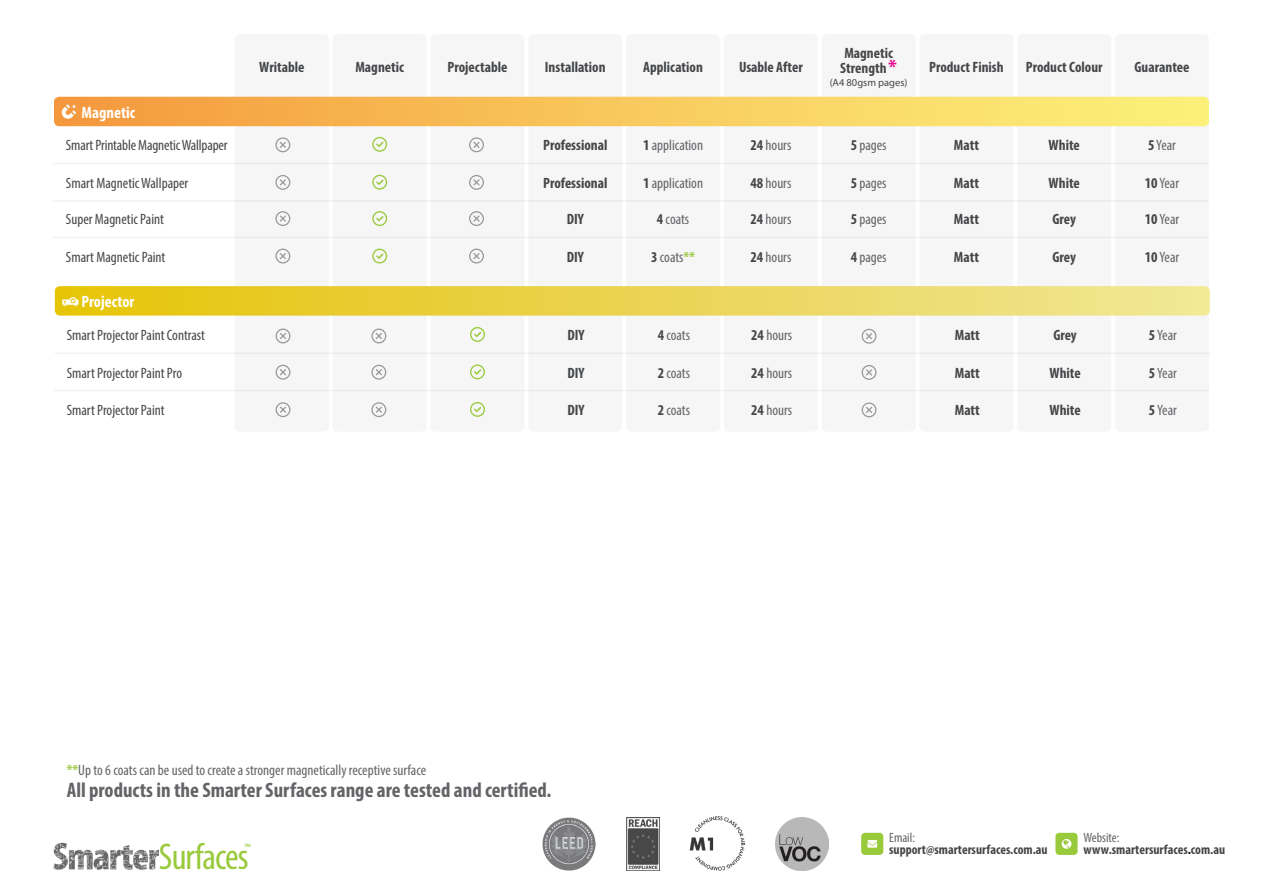
<style>
.page{position:relative;width:1263px;height:893px;background:#fff}
.page>*{position:absolute;margin:0;border:0;box-sizing:border-box;transform-origin:0 0}
.t1{font:condensed 37.35px "Myriad Pro";letter-spacing:-.025em;color:#99ca3b}
.t2{font:700 condensed 21px "Myriad Pro";color:#636467}
.t3{font:700 condensed 16.5px "Myriad Pro";color:#fff}
.t4{font:condensed 15px "Myriad Pro";color:#636467}
.t5{font:700 condensed 15px/15px "Myriad Pro";color:#444648}
.t6{font:condensed 15px "Myriad Pro";color:#444648}
.t7{font:700 condensed 13.5px/12px "Myriad Pro";color:#444648}
.t8{font:condensed 13.5px "Myriad Pro";color:#636467}
.t9{font:10.5px "Myriad Pro";color:#444648}
.t10{font:600 4.65px "Myriad Pro";color:#9aca3d}
.s1{font-stretch:normal;font-size:19.5px;color:#ec008c}
.s2{font-weight:700;color:#444648}
.s3{font-weight:700;color:#9aca3d}
.s4{font-weight:400;color:#636467}
.s5{color:#000}
</style>
<div class="page">
<div style="left:235px;top:34px;width:94px;height:398px;background:#f1f1f2;border-radius:5px"></div>
<div style="left:333px;top:34px;width:94px;height:398px;background:#f1f1f2;border-radius:5px"></div>
<div style="left:430px;top:34px;width:94px;height:398px;background:#f1f1f2;border-radius:5px"></div>
<div style="left:528px;top:34px;width:94px;height:398px;background:#f1f1f2;border-radius:5px"></div>
<div style="left:626px;top:34px;width:94px;height:398px;background:#f1f1f2;border-radius:5px"></div>
<div style="left:724px;top:34px;width:94px;height:398px;background:#f1f1f2;border-radius:5px"></div>
<div style="left:822px;top:34px;width:93px;height:398px;background:#f1f1f2;border-radius:5px"></div>
<div style="left:919px;top:34px;width:94px;height:398px;background:#f1f1f2;border-radius:5px"></div>
<div style="left:1017px;top:34px;width:94px;height:398px;background:#f1f1f2;border-radius:5px"></div>
<div style="left:1115px;top:34px;width:94px;height:398px;background:#f1f1f2;border-radius:5px"></div>
<hr style="left:53px;top:163px;width:1155px;height:1px;background:#636467">
<hr style="left:53px;top:200px;width:1155px;height:2px;background:#636467">
<hr style="left:53px;top:237px;width:1155px;height:1px;background:#636467">
<svg style="left:372px;top:137px;width:15px;height:15px"></svg>
<svg style="left:372px;top:175px;width:15px;height:15px"></svg>
<svg style="left:372px;top:249px;width:15px;height:15px"></svg>
<svg style="left:372px;top:211px;width:15px;height:15px"></svg>
<hr style="left:55px;top:352px;width:1155px;height:2px;background:#636467">
<hr style="left:54px;top:390px;width:1155px;height:1px;background:#636467">
<svg style="left:470px;top:327px;width:15px;height:15px"></svg>
<svg style="left:470px;top:364px;width:15px;height:15px"></svg>
<svg style="left:470px;top:402px;width:15px;height:15px"></svg>
<svg style="left:54px;top:97px;width:1155px;height:29px;background:#f8c75d"></svg>
<svg style="left:55px;top:286px;width:1155px;height:30px;background:#ebd553"></svg>
<svg style="left:275px;top:137px;width:15px;height:15px"></svg>
<svg style="left:275px;top:175px;width:15px;height:15px"></svg>
<svg style="left:275px;top:211px;width:15px;height:15px"></svg>
<svg style="left:275px;top:249px;width:15px;height:15px"></svg>
<svg style="left:469px;top:137px;width:15px;height:15px"></svg>
<svg style="left:469px;top:175px;width:15px;height:15px"></svg>
<svg style="left:469px;top:211px;width:15px;height:15px"></svg>
<svg style="left:469px;top:249px;width:15px;height:15px"></svg>
<svg style="left:276px;top:329px;width:14px;height:14px"></svg>
<svg style="left:276px;top:365px;width:14px;height:15px"></svg>
<svg style="left:276px;top:402px;width:14px;height:15px"></svg>
<svg style="left:371px;top:329px;width:15px;height:14px"></svg>
<svg style="left:371px;top:365px;width:15px;height:15px"></svg>
<svg style="left:371px;top:402px;width:15px;height:15px"></svg>
<svg style="left:862px;top:329px;width:14px;height:15px"></svg>
<svg style="left:862px;top:365px;width:14px;height:15px"></svg>
<svg style="left:862px;top:402px;width:14px;height:15px"></svg>
<img style="left:53px;top:842px;width:106px;height:28px">
<div style="left:861px;top:833px;width:22px;height:22px;background:#99ca3b;border-radius:4px"></div>
<svg style="left:867px;top:840px;width:10px;height:8px"></svg>
<div style="left:1055px;top:833px;width:22px;height:22px;background:#99ca3b;border-radius:4px"></div>
<svg style="left:1062px;top:839px;width:9px;height:10px"></svg>
<img style="left:543px;top:817px;width:53px;height:53px">
<img style="left:626px;top:817px;width:33px;height:53px">
<img style="left:690px;top:816px;width:55px;height:55px">
<img style="left:775px;top:817px;width:53px;height:53px">
<p class="t5" style="left:259px;top:59px;width:47px">Writable</p>
<p class="t5" style="left:355px;top:59px;width:50px">Magnetic</p>
<p class="t5" style="left:448px;top:59px;width:61px">Projectable</p>
<p class="t5" style="left:545px;top:59px;width:62px">Installation</p>
<p class="t5" style="left:643px;top:59px;width:61px">Application</p>
<p class="t5" style="left:739px;top:59px;width:65px">Usable After</p>
<p class="t5" style="left:840px;top:45px;width:58px">Magnetic<br>Strength<span class="s1">*</span></p>
<p class="t9" style="left:830px;top:76px;width:79px">(A4 80gsm pages)</p>
<p class="t5" style="left:929px;top:59px;width:76px">Product Finish</p>
<p class="t5" style="left:1026px;top:59px;width:78px">Product Colour</p>
<p class="t5" style="left:1134px;top:59px;width:56px">Guarantee</p>
<p class="t3" style="left:82px;top:102px;width:55px">Magnetic</p>
<p class="t6" style="left:66px;top:136px;width:163px">Smart Printable Magnetic Wallpaper</p>
<p class="t5" style="left:543px;top:137px;width:66px">Professional</p>
<p class="t4" style="left:643px;top:136px;width:62px"><span class="s2">1</span> application</p>
<p class="t4" style="left:750px;top:136px;width:42px"><span class="s2">24</span> hours</p>
<p class="t4" style="left:851px;top:136px;width:37px"><span class="s2">5</span> pages</p>
<p class="t5" style="left:954px;top:137px;width:27px">Matt</p>
<p class="t5" style="left:1048px;top:137px;width:33px">White</p>
<p class="t4" style="left:1148px;top:136px;width:29px"><span class="s2">5</span> Year</p>
<p class="t6" style="left:66px;top:174px;width:124px">Smart Magnetic Wallpaper</p>
<p class="t5" style="left:543px;top:175px;width:66px">Professional</p>
<p class="t4" style="left:643px;top:174px;width:62px"><span class="s2">1</span> application</p>
<p class="t4" style="left:750px;top:174px;width:42px"><span class="s2">48</span> hours</p>
<p class="t4" style="left:851px;top:174px;width:37px"><span class="s2">5</span> pages</p>
<p class="t5" style="left:954px;top:175px;width:27px">Matt</p>
<p class="t5" style="left:1048px;top:175px;width:33px">White</p>
<p class="t4" style="left:1145px;top:174px;width:36px"><span class="s2">10</span> Year</p>
<p class="t6" style="left:66px;top:210px;width:100px">Super Magnetic Paint</p>
<p class="t5" style="left:567px;top:211px;width:19px">DIY</p>
<p class="t4" style="left:657px;top:210px;width:34px"><span class="s2">4</span> coats</p>
<p class="t4" style="left:750px;top:210px;width:42px"><span class="s2">24</span> hours</p>
<p class="t4" style="left:851px;top:210px;width:37px"><span class="s2">5</span> pages</p>
<p class="t5" style="left:954px;top:211px;width:27px">Matt</p>
<p class="t5" style="left:1052px;top:211px;width:25px">Grey</p>
<p class="t4" style="left:1145px;top:210px;width:36px"><span class="s2">10</span> Year</p>
<p class="t6" style="left:66px;top:248px;width:101px">Smart Magnetic Paint</p>
<p class="t5" style="left:567px;top:249px;width:19px">DIY</p>
<p class="t4" style="left:651px;top:248px;width:45px"><span class="s2">3</span> coats<span class="s3">**</span></p>
<p class="t4" style="left:750px;top:248px;width:42px"><span class="s2">24</span> hours</p>
<p class="t4" style="left:851px;top:248px;width:37px"><span class="s2">4</span> pages</p>
<p class="t5" style="left:954px;top:249px;width:27px">Matt</p>
<p class="t5" style="left:1052px;top:249px;width:25px">Grey</p>
<p class="t4" style="left:1145px;top:248px;width:36px"><span class="s2">10</span> Year</p>
<p class="t3" style="left:82px;top:291px;width:54px">Projector</p>
<p class="t6" style="left:67px;top:326px;width:140px">Smart Projector Paint Contrast</p>
<p class="t6" style="left:67px;top:363px;width:117px">Smart Projector Paint Pro</p>
<p class="t6" style="left:67px;top:401px;width:99px">Smart Projector Paint</p>
<p class="t5" style="left:568px;top:327px;width:19px">DIY</p>
<p class="t5" style="left:568px;top:365px;width:19px">DIY</p>
<p class="t5" style="left:568px;top:402px;width:19px">DIY</p>
<p class="t4" style="left:658px;top:326px;width:34px"><span class="s2">4</span> coats</p>
<p class="t4" style="left:658px;top:363px;width:34px"><span class="s2">2</span> coats</p>
<p class="t4" style="left:658px;top:401px;width:34px"><span class="s2">2</span> coats</p>
<p class="t4" style="left:751px;top:326px;width:42px"><span class="s2">24</span> hours</p>
<p class="t4" style="left:751px;top:363px;width:42px"><span class="s2">24</span> hours</p>
<p class="t4" style="left:751px;top:401px;width:42px"><span class="s2">24</span> hours</p>
<p class="t5" style="left:955px;top:327px;width:27px">Matt</p>
<p class="t5" style="left:955px;top:365px;width:27px">Matt</p>
<p class="t5" style="left:955px;top:402px;width:27px">Matt</p>
<p class="t5" style="left:1053px;top:327px;width:25px">Grey</p>
<p class="t5" style="left:1049px;top:365px;width:33px">White</p>
<p class="t5" style="left:1049px;top:402px;width:33px">White</p>
<p class="t4" style="left:1149px;top:326px;width:29px"><span class="s2">5</span> Year</p>
<p class="t4" style="left:1149px;top:363px;width:29px"><span class="s2">5</span> Year</p>
<p class="t4" style="left:1149px;top:401px;width:29px"><span class="s2">5</span> Year</p>
<p class="t4" style="left:67px;top:760px;width:361px"><span class="s3">**</span>Up to 6 coats can be used to create a stronger magnetically receptive surface</p>
<h2 class="t2" style="left:67px;top:776px;width:486px">All products in the Smarter Surfaces range are tested and certified.</h2>
<h1 class="t1" style="left:159px;top:834px;width:91px">Surfaces</h1>
<p class="t10" style="left:244px;top:842px;width:8px">TM</p>
<p class="t8" style="left:889px;top:830px;width:27px">Email:</p>
<p class="t7" style="left:889px;top:843px;width:160px">support@smartersurfaces.com.au</p>
<p class="t7" style="left:1083px;top:831px;width:143px"><span class="s4">Website: </span>www.smartersurfaces<span class="s5">.</span>com.au</p>
</div>
